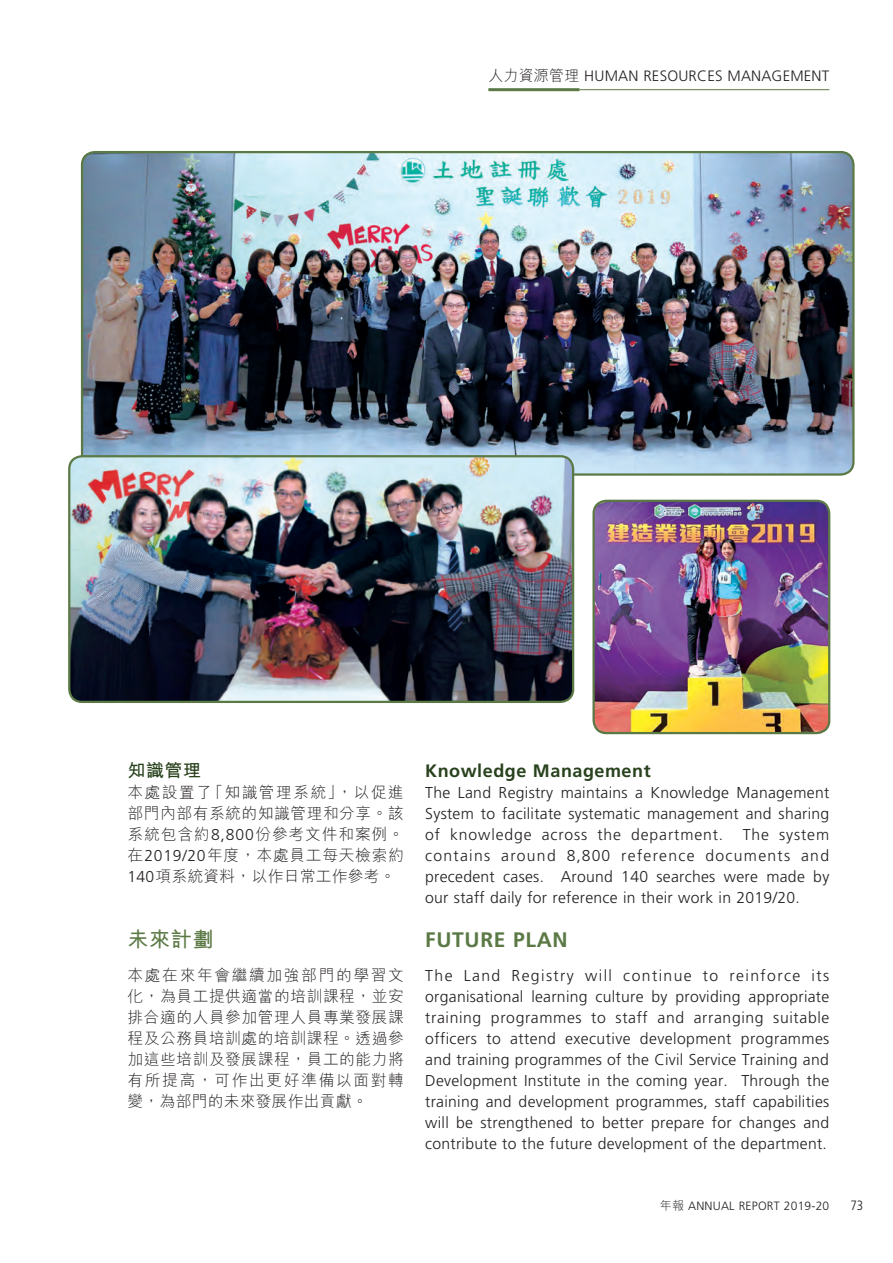
<style>
.page{position:relative;width:893px;height:1263px;background:#fff}
.page>*{position:absolute;margin:0;border:0;box-sizing:border-box;transform-origin:0 0}
.t1{font:700 21px "Frutiger LT Std";letter-spacing:.03em;color:#5b7945}
.t2{font:700 21px "M Hei HK";color:#5b7945}
.t3{font:700 18px "Frutiger LT Std";letter-spacing:.03em;color:#29421d}
.t4{font:700 18px "M Hei HK";color:#29421d}
.t5{font:300 15.75px/21px "Frutiger LT Std";letter-spacing:.02em;color:#231f20;text-align:justify}
.t6{font:300 15.75px/21px "M Hei HK";letter-spacing:.035em;color:#231f20;text-align:justify}
.t7{font:300 15px "Frutiger LT Std";letter-spacing:.015em;color:#231f20}
.t8{font:300 condensed 13.5px "Frutiger LT Std";color:#231f20}
.t9{font:300 12px "Frutiger LT Std";letter-spacing:.02em;color:#231f20}
.s1{font-family:"M Hei HK"}
.s2{font-family:"Frutiger LT Std"}
</style>
<div class="page">
<hr style="left:488px;top:88px;width:91px;height:3px;background:#5b7945">
<hr style="left:579px;top:89px;width:250px;height:1px;background:#5b7945">
<img style="left:82px;top:152px;width:770px;height:321px">
<img style="left:71px;top:456px;width:502px;height:246px">
<div style="left:68px;top:455px;width:506px;height:248px;border:2px solid #5b7945;border-radius:13px"></div>
<img style="left:595px;top:501px;width:234px;height:232px">
<div style="left:592px;top:500px;width:238px;height:234px;border:2px solid #5b7945;border-radius:13px"></div>
<p class="t7" style="left:488px;top:68px;width:342px"><span class="s1">人力資源管理</span> HUMAN RESOURCES MANAGEMENT</p>
<h2 class="t4" style="left:128px;top:757px;width:75px">知識管理</h2>
<h2 class="t3" style="left:425px;top:760px;width:227px">Knowledge Management</h2>
<p class="t6" style="left:128px;top:782px;width:278px">本處設置了「知識管理系統」，以促進部門內部有系統的知識管理和分享。該系統包含約<span class="s2">8,800</span>份參考文件和案例。在<span class="s2">2019/20</span>年度，本處員工每天檢索約<span class="s2">140</span>項系統資料，以作日常工作參考。</p>
<p class="t5" style="left:425px;top:782px;width:406px">The Land Registry maintains a Knowledge Management System to facilitate systematic management and sharing of knowledge across the department. The system contains around 8,800 reference documents and precedent cases. Around 140 searches were made by our staff daily for reference in their work in 2019/20.</p>
<h1 class="t2" style="left:128px;top:924px;width:87px">未來計劃</h1>
<h1 class="t1" style="left:425px;top:927px;width:144px">FUTURE PLAN</h1>
<p class="t6" style="left:128px;top:964px;width:278px">本處在來年會繼續加強部門的學習文化，為員工提供適當的培訓課程，並安排合適的人員參加管理人員專業發展課程及公務員培訓處的培訓課程。透過參加這些培訓及發展課程，員工的能力將有所提高，可作出更好準備以面對轉變，為部門的未來發展作出貢獻。</p>
<p class="t5" style="left:425px;top:965px;width:406px">The Land Registry will continue to reinforce its organisational learning culture by providing appropriate training programmes to staff and arranging suitable officers to attend executive development programmes and training programmes of the Civil Service Training and Development Institute in the coming year. Through the training and development programmes, staff capabilities will be strengthened to better prepare for changes and contribute to the future development of the department.</p>
<p class="t9" style="left:660px;top:1199px;width:171px"><span class="s1">年報</span> ANNUAL REPORT 2019-20</p>
<p class="t8" style="left:850px;top:1198px;width:14px">73</p>
</div>
